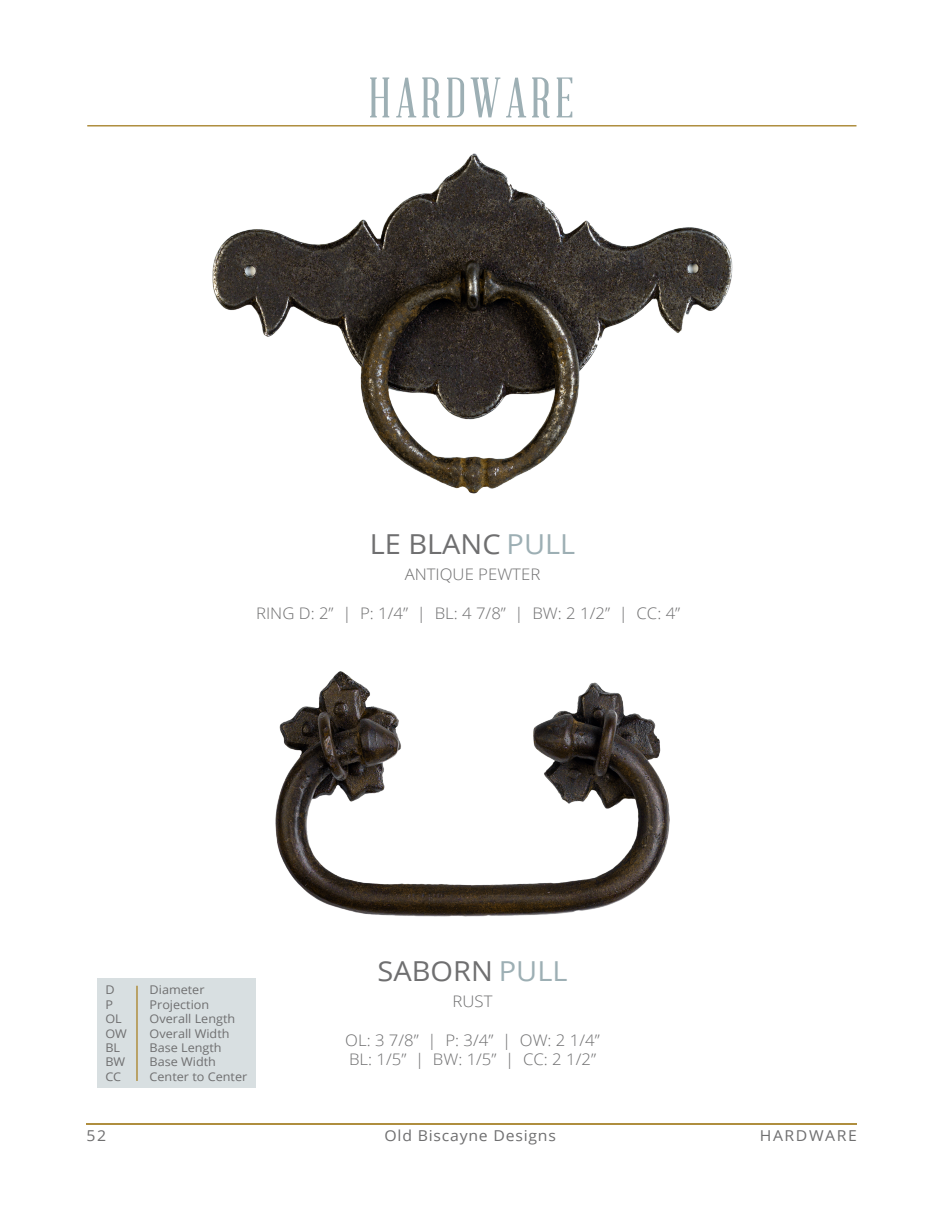
<style>
.page{position:relative;width:945px;height:1215px;background:#fff}
.page>*{position:absolute;margin:0;border:0;box-sizing:border-box;transform-origin:0 0}
.t1{font:55.95px "Abraham Lincoln";letter-spacing:.075em;color:#9dafb4}
.t2{font:27.6px "Open Sans";color:#6f6f70;scale:1.05 1}
.t3{font:300 15.9px/19px "Open Sans";color:#6f6f70;scale:1.05 1}
.t4{font:15px "Open Sans";letter-spacing:.05em;color:#6f6f70;scale:1.05 1}
.t5{font:15px "Open Sans";letter-spacing:.1em;color:#6f6f70;scale:1.05 1}
.t6{font:12px/14.4px "Open Sans";color:#6f6f70;scale:1.05 1}
.s1{color:#9dafb4}
</style>
<div class="page">
<hr style="left:87px;top:1124px;width:770px;height:1px;background:#af8e3f">
<hr style="left:87px;top:125px;width:769px;height:2px;background:#af8e3f">
<img style="left:212px;top:153px;width:521px;height:340px">
<img style="left:275px;top:671px;width:395px;height:246px">
<div style="left:97px;top:979px;width:159px;height:109px;background:#d8dfe1"></div>
<hr style="left:136px;top:986px;width:2px;height:95px;background:#af8e3f">
<h1 class="t1" style="left:368px;top:69px;width:207px">HARDWARE</h1>
<h2 class="t2" style="left:370px;top:525px;width:197px">LE BLANC <span class="s1">PULL</span></h2>
<p class="t3" style="left:405px;top:565px;width:131px">ANTIQUE PEWTER</p>
<p class="t3" style="left:256px;top:603px;width:405px">RING D: 2” | P: 1/4” | BL: 4 7/8” | BW: 2 1/2” | CC: 4”</p>
<p class="t6" style="left:105px;top:983px;width:22px">D<br>P<br>OL<br>OW<br>BL<br>BW<br>CC</p>
<p class="t6" style="left:150px;top:983px;width:95px">Diameter<br>Projection<br>Overall Length<br>Overall Width<br>Base Length<br>Base Width<br>Center to Center</p>
<h2 class="t2" style="left:378px;top:952px;width:182px">SABORN <span class="s1">PULL</span></h2>
<p class="t3" style="left:453px;top:992px;width:40px">RUST</p>
<p class="t3" style="left:345px;top:1030px;width:244px">OL: 3 7/8” | P: 3/4” | OW: 2 1/4”<br>BL: 1/5” | BW: 1/5” | CC: 2 1/2”</p>
<p class="t4" style="left:87px;top:1125px;width:20px">52</p>
<p class="t4" style="left:385px;top:1125px;width:165px">Old Biscayne Designs</p>
<p class="t5" style="left:760px;top:1125px;width:94px">HARDWARE</p>
</div>
